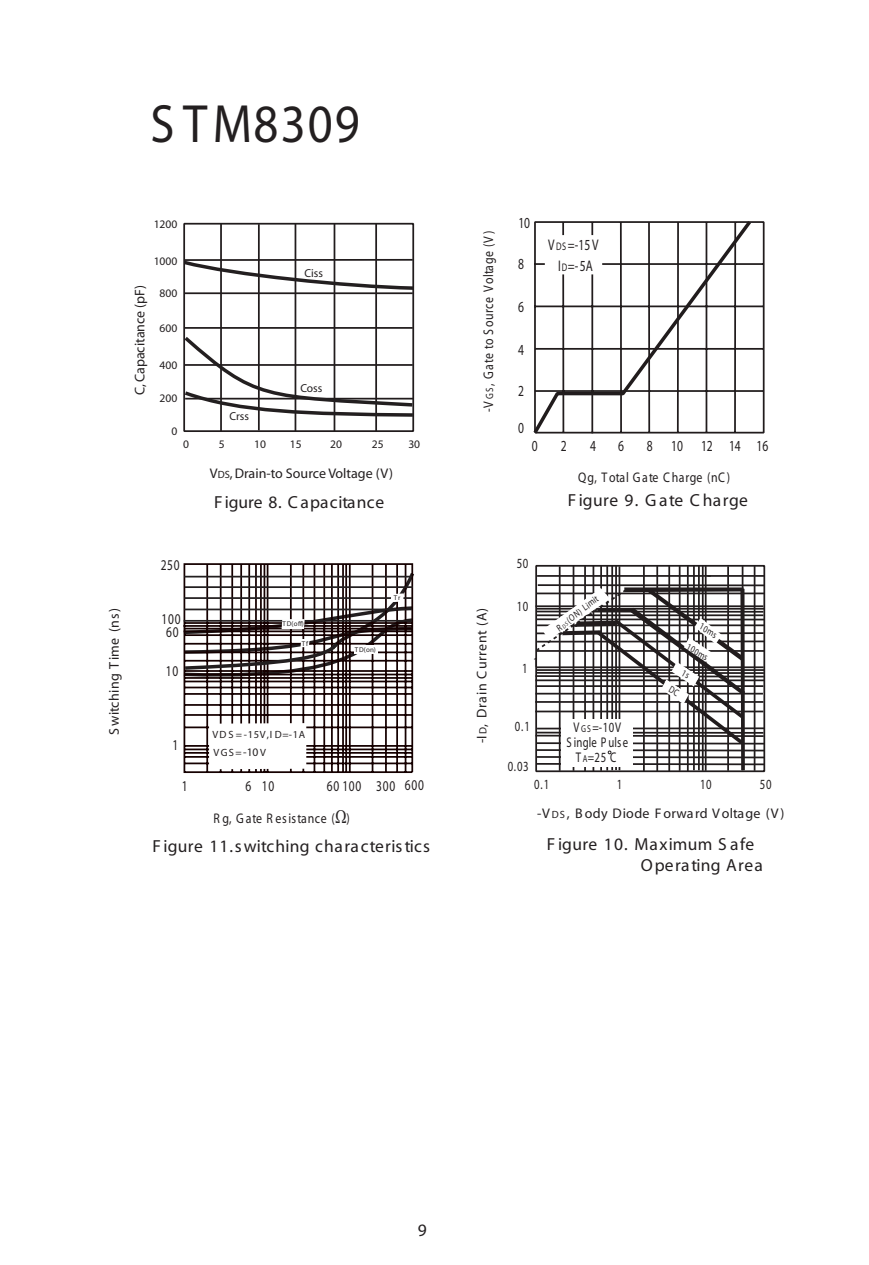
<style>
.page{position:relative;width:869px;height:1265px;background:#fff}
.page>*{position:absolute;margin:0;border:0;box-sizing:border-box;transform-origin:0 0}
.t1{font:54.07px "Myriad";letter-spacing:.045em;color:#231f20;scale:.9 1}
.t2{font:17.5px/21px "Myriad";letter-spacing:.025em;color:#231f20}
.t3{font:17.5px "Myriad";letter-spacing:.005em;color:#231f20}
.t4{font:15.4px/21px "Myriad";color:#231f20;text-align:center;scale:.75 1}
.t5{font:15.05px "Myriad";letter-spacing:.065em;color:#231f20;scale:.76 1}
.t6{font:14px "Myriad";letter-spacing:.02em;color:#231f20}
.t7{font:14px/14.9px "Myriad";letter-spacing:.02em;color:#231f20;text-align:center;scale:.76 1}
.t8{font:14px "Myriad";color:#231f20}
.t9{font:14px "Myriad";letter-spacing:.02em;color:#231f20;scale:.85 1}
.t10{font:14px "Myriad";letter-spacing:.06em;color:#231f20;scale:.85 1}
.t11{font:14px "Myriad";letter-spacing:.095em;color:#231f20;scale:.85 1}
.t12{font:11.55px "Myriad";color:#231f20}
.t13{font:10.5px/17.5px "Myriad";letter-spacing:.13em;color:#231f20}
.t14{font:9.8px "Myriad";color:#231f20;scale:.81 1}
.t15{font:9.62px "Myriad";color:#231f20;scale:.83 1}
.t16{font:7px "Myriad";letter-spacing:.115em;color:#231f20}
.s1{font-size:10.5px}
.s2{font-size:11.55px}
.s3{font-size:11.03px}
.s4{font-size:5.77px}
.s5{font-size:9.97px}
</style>
<div class="page">
<svg style="left:754px;top:221px;width:11px;height:213px"></svg>
<svg style="left:533px;top:221px;width:221px;height:213px"></svg>
<svg style="left:183px;top:563px;width:231px;height:210px"></svg>
<svg style="left:209px;top:723px;width:97px;height:46px"></svg>
<svg style="left:183px;top:569px;width:231px;height:112px"></svg>
<div style="left:353px;top:646px;width:24px;height:8px;background:#fff"></div>
<div style="left:183px;top:223px;width:231px;height:209px;border:2px solid #211c1d"></div>
<hr style="left:184px;top:327px;width:228px;height:2px;background:#211c1d">
<hr style="left:184px;top:292px;width:228px;height:2px;background:#211c1d">
<hr style="left:258px;top:224px;width:1px;height:206px;background:#211c1d">
<hr style="left:375px;top:224px;width:2px;height:207px;background:#211c1d">
<hr style="left:294px;top:224px;width:2px;height:207px;background:#211c1d">
<hr style="left:333px;top:224px;width:2px;height:207px;background:#211c1d">
<hr style="left:220px;top:224px;width:2px;height:207px;background:#211c1d">
<svg style="left:183px;top:258px;width:232px;height:34px"></svg>
<svg style="left:183px;top:333px;width:232px;height:86px"></svg>
<hr style="left:536px;top:593px;width:227px;height:1px;background:#211c1d">
<div style="left:535px;top:565px;width:229px;height:207px;border:2px solid #211c1d"></div>
<hr style="left:705px;top:632px;width:58px;height:2px;background:#211c1d">
<hr style="left:537px;top:641px;width:227px;height:2px;background:#211c1d">
<hr style="left:536px;top:650px;width:228px;height:2px;background:#211c1d">
<hr style="left:558px;top:566px;width:2px;height:205px;background:#211c1d">
<hr style="left:572px;top:566px;width:2px;height:205px;background:#211c1d">
<hr style="left:584px;top:566px;width:1px;height:205px;background:#211c1d">
<hr style="left:592px;top:566px;width:2px;height:205px;background:#211c1d">
<hr style="left:600px;top:566px;width:1px;height:205px;background:#211c1d">
<hr style="left:606px;top:566px;width:1px;height:205px;background:#211c1d">
<hr style="left:611px;top:566px;width:1px;height:204px;background:#211c1d">
<hr style="left:615px;top:566px;width:1px;height:204px;background:#211c1d">
<hr style="left:618px;top:566px;width:2px;height:204px;background:#211c1d">
<hr style="left:642px;top:566px;width:2px;height:205px;background:#211c1d">
<hr style="left:656px;top:566px;width:1px;height:205px;background:#211c1d">
<hr style="left:668px;top:566px;width:1px;height:205px;background:#211c1d">
<hr style="left:678px;top:566px;width:2px;height:205px;background:#211c1d">
<hr style="left:686px;top:566px;width:2px;height:205px;background:#211c1d">
<hr style="left:692px;top:566px;width:2px;height:204px;background:#211c1d">
<hr style="left:697px;top:566px;width:2px;height:204px;background:#211c1d">
<hr style="left:701px;top:566px;width:2px;height:205px;background:#211c1d">
<hr style="left:704px;top:566px;width:2px;height:205px;background:#211c1d">
<hr style="left:726px;top:566px;width:2px;height:205px;background:#211c1d">
<hr style="left:741px;top:566px;width:2px;height:204px;background:#211c1d">
<hr style="left:753px;top:566px;width:2px;height:205px;background:#211c1d">
<hr style="left:707px;top:575px;width:56px;height:2px;background:#211c1d">
<hr style="left:537px;top:584px;width:227px;height:2px;background:#211c1d">
<hr style="left:537px;top:575px;width:173px;height:2px;background:#211c1d">
<hr style="left:535px;top:605px;width:228px;height:2px;background:#211c1d">
<hr style="left:536px;top:608px;width:228px;height:2px;background:#211c1d">
<hr style="left:536px;top:611px;width:227px;height:2px;background:#211c1d">
<hr style="left:536px;top:614px;width:227px;height:2px;background:#211c1d">
<hr style="left:536px;top:618px;width:228px;height:2px;background:#211c1d">
<hr style="left:537px;top:624px;width:227px;height:2px;background:#211c1d">
<hr style="left:705px;top:693px;width:57px;height:2px;background:#211c1d">
<hr style="left:535px;top:675px;width:228px;height:2px;background:#211c1d">
<hr style="left:535px;top:701px;width:228px;height:2px;background:#211c1d">
<hr style="left:535px;top:711px;width:228px;height:1px;background:#211c1d">
<hr style="left:535px;top:679px;width:229px;height:2px;background:#211c1d">
<hr style="left:535px;top:685px;width:228px;height:2px;background:#211c1d">
<hr style="left:535px;top:666px;width:228px;height:2px;background:#211c1d">
<hr style="left:536px;top:669px;width:228px;height:2px;background:#211c1d">
<hr style="left:536px;top:672px;width:227px;height:2px;background:#211c1d">
<hr style="left:535px;top:735px;width:228px;height:2px;background:#211c1d">
<hr style="left:536px;top:742px;width:228px;height:3px;background:#211c1d">
<hr style="left:536px;top:749px;width:228px;height:2px;background:#211c1d">
<hr style="left:536px;top:756px;width:228px;height:2px;background:#211c1d">
<hr style="left:536px;top:763px;width:228px;height:2px;background:#211c1d">
<hr style="left:537px;top:727px;width:227px;height:2px;background:#211c1d">
<hr style="left:536px;top:732px;width:227px;height:2px;background:#211c1d">
<svg style="left:535px;top:585px;width:211px;height:185px"></svg>
<h1 class="t1" style="left:150px;top:97px;width:234px">S TM8309</h1>
<p class="t12" style="left:154px;top:219px;width:25px">1200</p>
<p class="t12" style="left:154px;top:255px;width:25px">1000</p>
<p class="t12" style="left:159px;top:287px;width:19px">800</p>
<p class="t12" style="left:159px;top:322px;width:19px">600</p>
<p class="t12" style="left:159px;top:359px;width:19px">400</p>
<p class="t12" style="left:159px;top:393px;width:19px">200</p>
<p class="t12" style="left:171px;top:425px;width:7px">0</p>
<p class="t8" style="left:133px;top:395px;width:112px;rotate:-90deg">C,Capacitance (pF)</p>
<p class="t12" style="left:229px;top:411px;width:21px">Crss</p>
<p class="t12" style="left:304px;top:268px;width:20px">Ciss</p>
<p class="t12" style="left:300px;top:383px;width:24px">Coss</p>
<p class="t12" style="left:183px;top:438px;width:7px">0</p>
<p class="t12" style="left:218px;top:438px;width:7px">5</p>
<p class="t12" style="left:254px;top:438px;width:13px">10</p>
<p class="t12" style="left:290px;top:438px;width:13px">15</p>
<p class="t12" style="left:330px;top:438px;width:13px">20</p>
<p class="t12" style="left:371px;top:438px;width:13px">25</p>
<p class="t12" style="left:408px;top:438px;width:13px">30</p>
<p class="t8" style="left:210px;top:466px;width:185px">V<span class="s1">DS</span>,Drain-to Source Voltage (V)</p>
<p class="t3" style="left:214px;top:493px;width:171px">Figure 8. Capacitance</p>
<p class="t6" style="left:107px;top:735px;width:129px;rotate:-90deg">S witching T ime (ns)</p>
<p class="t5" style="left:161px;top:557px;width:27px">250</p>
<p class="t5" style="left:161px;top:612px;width:27px">100</p>
<p class="t5" style="left:166px;top:624px;width:18px">60</p>
<p class="t5" style="left:166px;top:664px;width:18px">10</p>
<p class="t5" style="left:172px;top:738px;width:9px">1</p>
<p class="t5" style="left:182px;top:778px;width:9px">1</p>
<p class="t16" style="left:282px;top:620px;width:23px">TD(off)</p>
<p class="t16" style="left:301px;top:641px;width:8px">Tf</p>
<p class="t13" style="left:212px;top:726px;width:94px">VDS =-15V,I D=-1A<br>VGS=<span class="s2">-10</span>V</p>
<p class="t16" style="left:394px;top:594px;width:8px">Tr</p>
<p class="t16" style="left:355px;top:646px;width:22px">TD(on)</p>
<p class="t5" style="left:245px;top:778px;width:39px">6 10</p>
<p class="t5" style="left:326px;top:778px;width:47px">60 100</p>
<p class="t11" style="left:213px;top:811px;width:162px">Rg, Gate Resistance ( )</p>
<p class="t5" style="left:376px;top:778px;width:64px">300 600</p>
<p class="t2" style="left:152px;top:836px;width:279px">F igure 11.switching characteristics</p>
<p class="t9" style="left:481px;top:412px;width:214px;rotate:-90deg">-V<span class="s1">GS</span>, Gate to Source Voltage (V)</p>
<p class="t4" style="left:518px;top:213px;width:17px">10</p>
<p class="t4" style="left:518px;top:254px;width:9px">8</p>
<p class="t4" style="left:518px;top:297px;width:9px">6</p>
<p class="t4" style="left:518px;top:340px;width:9px">4</p>
<p class="t4" style="left:518px;top:381px;width:9px">2</p>
<p class="t4" style="left:518px;top:418px;width:9px">0</p>
<p class="t4" style="left:548px;top:235px;width:69px">V<span class="s3">DS</span>=-15V<br>I<span class="s3">D</span>=-5A</p>
<p class="t4" style="left:531px;top:436px;width:9px">0</p>
<p class="t4" style="left:560px;top:436px;width:9px">2</p>
<p class="t4" style="left:589px;top:436px;width:9px">4</p>
<p class="t4" style="left:617px;top:436px;width:9px">6</p>
<p class="t4" style="left:646px;top:436px;width:164px">8 10 12 14 16</p>
<p class="t10" style="left:577px;top:470px;width:180px">Qg, Total Gate Charge (nC)</p>
<p class="t2" style="left:567px;top:490px;width:182px">Figure 9. Gate Charge</p>
<p class="t6" style="left:474px;top:743px;width:137px;rotate:-90deg">-I<span class="s1">D</span>, Drain Current (A)</p>
<p class="t7" style="left:516px;top:557px;width:17px">50</p>
<p class="t7" style="left:516px;top:600px;width:17px">10</p>
<p class="t7" style="left:522px;top:662px;width:9px">1</p>
<p class="t7" style="left:533px;top:655px;width:9px">1</p>
<p class="t7" style="left:514px;top:719px;width:21px">0.1</p>
<p class="t7" style="left:507px;top:759px;width:29px">0.03</p>
<p class="t15" style="left:554px;top:626px;width:63px;rotate:-39deg">R <span class="s4">DS</span> (ON) Limit</p>
<p class="t7" style="left:566px;top:721px;width:82px">V <span class="s5">GS</span>=-10V<br>S ingle P ulse<br>T <span class="s5">A</span>=25 C</p>
<p class="t14" style="left:702px;top:621px;width:25px;rotate:32deg">10ms</p>
<p class="t14" style="left:689px;top:642px;width:30px;rotate:32deg">100ms</p>
<p class="t7" style="left:534px;top:778px;width:21px">0.1</p>
<p class="t7" style="left:616px;top:778px;width:9px">1</p>
<p class="t7" style="left:699px;top:778px;width:17px">10</p>
<p class="t7" style="left:759px;top:778px;width:17px">50</p>
<p class="t6" style="left:537px;top:806px;width:248px">-V<span class="s1">DS</span> , Body Diode Forward Voltage (V)</p>
<p class="t2" style="left:640px;top:834px;width:123px;text-indent:-94px">Figure 10. Maximum S afe<br>Operating Area</p>
<p class="t2" style="left:417px;top:1221px;width:10px">9</p>
</div>
